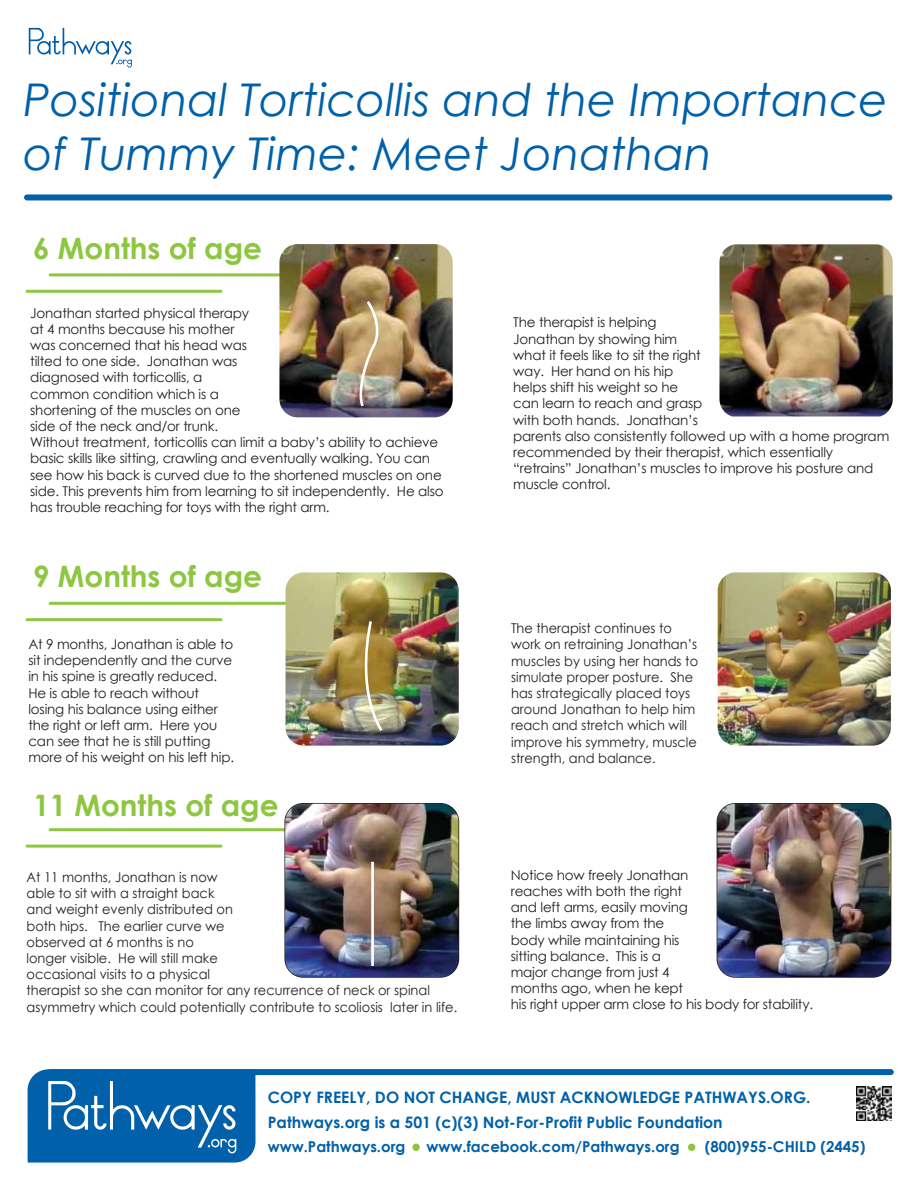
<style>
.page{position:relative;width:918px;height:1188px;background:#fff}
.page>*{position:absolute;margin:0;border:0;box-sizing:border-box;transform-origin:0 0}
.t1{font:italic 45.15px/54.2px "Century Gothic";color:#0060a9}
.t2{font:700 29.55px "Century Gothic";color:#8dc63f}
.t3{font:700 15.75px "Century Gothic";color:#0060a9}
.t4{font:700 15px "Century Gothic";color:#0060a9}
.t5{font:13.5px/16.2px "Century Gothic";letter-spacing:-.015em;color:#231f20}
.t6{font:13.5px/16.2px "Century Gothic";letter-spacing:-.015em;color:#231f20;scale:.96 1}
</style>
<div class="page">
<hr style="left:27px;top:845px;width:194px;height:3px;background:#8dc63f">
<hr style="left:50px;top:828px;width:262px;height:3px;background:#8dc63f">
<hr style="left:27px;top:618px;width:194px;height:3px;background:#8dc63f">
<hr style="left:50px;top:602px;width:262px;height:3px;background:#8dc63f">
<hr style="left:27px;top:290px;width:194px;height:3px;background:#8dc63f">
<hr style="left:50px;top:273px;width:262px;height:3px;background:#8dc63f">
<img style="left:719px;top:244px;width:174px;height:172px">
<img style="left:279px;top:244px;width:174px;height:173px">
<img style="left:717px;top:804px;width:174px;height:173px">
<img style="left:285px;top:804px;width:173px;height:173px">
<img style="left:718px;top:572px;width:173px;height:174px">
<img style="left:286px;top:572px;width:173px;height:174px">
<svg style="left:358px;top:299px;width:26px;height:110px;background:#b8a483"></svg>
<img style="left:355px;top:619px;width:30px;height:115px">
<hr style="left:371px;top:862px;width:3px;height:104px;background:#fff">
<div style="left:50px;top:1069px;width:841px;height:6px;background:#0060a9"></div>
<svg style="left:28px;top:1069px;width:228px;height:94px;background:#1b70b2"></svg>
<img style="left:857px;top:1086px;width:34px;height:35px">
<div style="left:27px;top:194px;width:863px;height:6px;background:#0060a9"></div>
<svg style="left:29px;top:28px;width:103px;height:40px"></svg>
<div style="left:412px;top:1144px;width:8px;height:7px;background:#8dc63f;border-radius:50%"></div>
<div style="left:688px;top:1144px;width:7px;height:7px;background:#8dc63f;border-radius:50%"></div>
<h1 class="t1" style="left:24px;top:72px;width:866px">Positional Torticollis and the Importance of Tummy Time: Meet Jonathan</h1>
<h2 class="t2" style="left:33px;top:225px;width:230px">6 Months of age</h2>
<p class="t5" style="left:30px;top:304px;width:415px">Jonathan started physical therapy<br>at 4 months because his mother<br>was concerned that his head was<br>tilted to one side. Jonathan was<br>diagnosed with torticollis, a<br>common condition which is a<br>shortening of the muscles on one<br>side of the neck and/or trunk.<br>Without treatment, torticollis can limit a baby’s ability to achieve basic skills like sitting, crawling and eventually walking. You can see how his back is curved due to the shortened muscles on one side. This prevents him from learning to sit independently. He also has trouble reaching for toys with the right arm.</p>
<h2 class="t2" style="left:33px;top:554px;width:230px">9 Months of age</h2>
<p class="t5" style="left:28px;top:636px;width:207px">At 9 months, Jonathan is able to sit independently and the curve in his spine is greatly reduced.<br>He is able to reach without losing his balance using either the right or left arm. Here you can see that he is still putting more of his weight on his left hip.</p>
<h2 class="t2" style="left:33px;top:782px;width:247px">11 Months of age</h2>
<p class="t5" style="left:513px;top:314px;width:378px">The therapist is helping<br>Jonathan by showing him<br>what it feels like to sit the right<br>way. Her hand on his hip<br>helps shift his weight so he<br>can learn to reach and grasp<br>with both hands. Jonathan’s<br>parents also consistently followed up with a home program recommended by their therapist, which essentially “retrains” Jonathan’s muscles to improve his posture and muscle control.</p>
<p class="t6" style="left:511px;top:620px;width:196px">The therapist continues to work on retraining Jonathan’s muscles by using her hands to simulate proper posture. She has strategically placed toys around Jonathan to help him reach and stretch which will improve his symmetry, muscle strength, and balance.</p>
<p class="t6" style="left:27px;top:869px;width:450px">At 11 months, Jonathan is now<br>able to sit with a straight back<br>and weight evenly distributed on<br>both hips. The earlier curve we<br>observed at 6 months is no<br>longer visible. He will still make<br>occasional visits to a physical<br>therapist so she can monitor for any recurrence of neck or spinal asymmetry which could potentially contribute to scoliosis later in life.</p>
<p class="t5" style="left:511px;top:867px;width:304px">Notice how freely Jonathan<br>reaches with both the right<br>and left arms, easily moving<br>the limbs away from the<br>body while maintaining his<br>sitting balance. This is a<br>major change from just 4<br>months ago, when he kept<br>his right upper arm close to his body for stability.</p>
<p class="t3" style="left:268px;top:1085px;width:544px">COPY FREELY, DO NOT CHANGE, MUST ACKNOWLEDGE PATHWAYS.ORG.</p>
<p class="t3" style="left:268px;top:1111px;width:456px">Pathways.org is a 501 (c)(3) Not-For-Profit Public Foundation</p>
<p class="t4" style="left:268px;top:1135px;width:139px">www.Pathways.org</p>
<p class="t4" style="left:426px;top:1135px;width:255px">www.facebook.com/Pathways.org</p>
<p class="t4" style="left:705px;top:1135px;width:162px">(800)955-CHILD (2445)</p>
</div>
